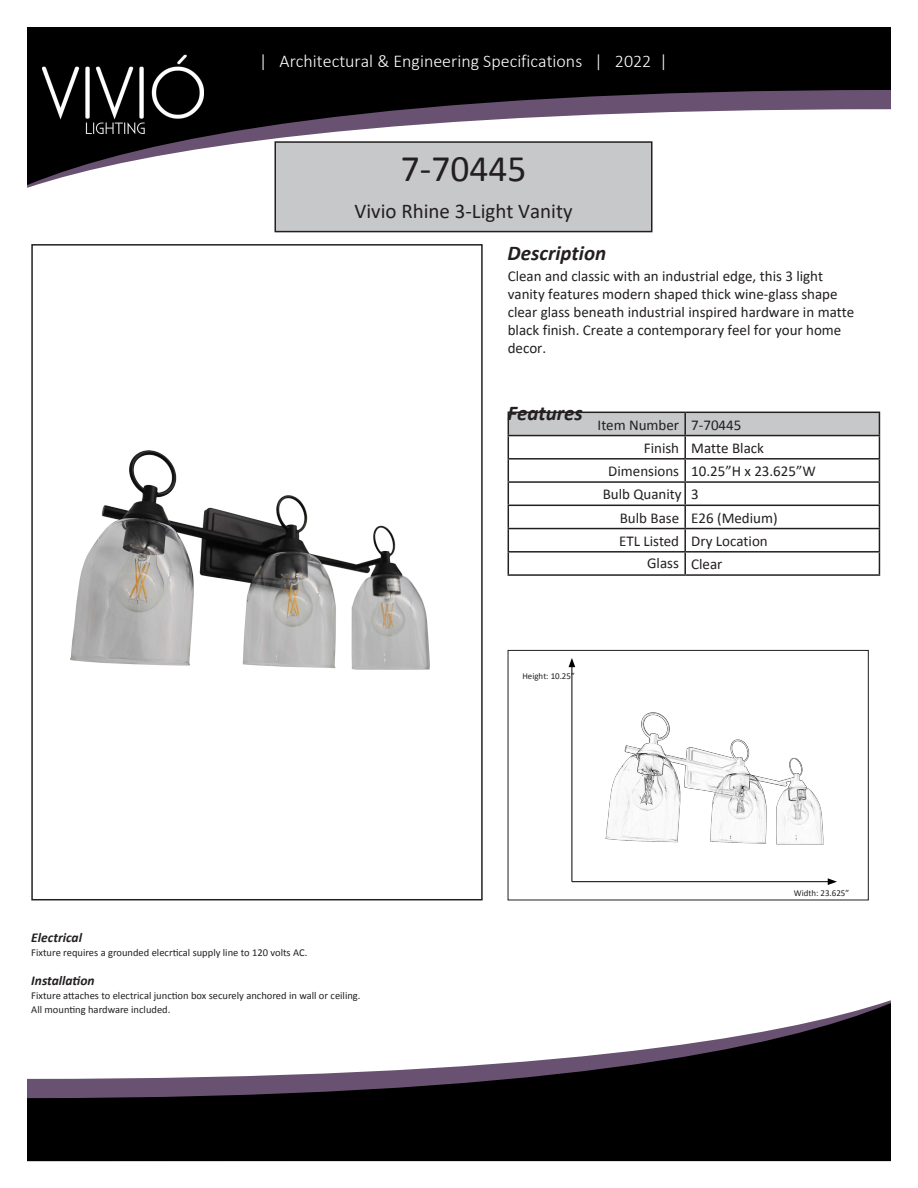
<style>
.page{position:relative;width:918px;height:1188px;background:#fff}
.page>*{position:absolute;margin:0;border:0;box-sizing:border-box;transform-origin:0 0}
.t1{font:37.5px "Calibri";color:#231f20}
.t2{font:21px "Calibri";color:#231f20}
.t3{font:italic 700 21px "Calibri";color:#231f20}
.t4{font:300 18px "Calibri";color:#fff}
.t5{font:15px/18px "Calibri";color:#231f20}
.t6{font:italic 700 13.5px "Calibri";color:#231f20}
.t7{font:10.5px "Calibri";color:#231f20}
.t8{font:9px "Calibri";color:#231f20}
</style>
<div class="page">
<div style="left:275px;top:142px;width:377px;height:90px;background:#c7c8ca"></div>
<div style="left:274px;top:141px;width:378px;height:91px;border:2px solid #231f20"></div>
<svg style="left:27px;top:27px;width:864px;height:158px;fill:#030303"></svg>
<svg style="left:27px;top:1003px;width:864px;height:158px;fill:#000"></svg>
<div style="left:31px;top:244px;width:452px;height:656px;border:2px solid #231f20"></div>
<div style="left:508px;top:650px;width:361px;height:250px;border:1px solid #231f20"></div>
<hr style="left:572px;top:665px;width:1px;height:217px;background:#000">
<svg style="left:569px;top:658px;width:6px;height:9px"></svg>
<hr style="left:572px;top:881px;width:258px;height:1px;background:#000">
<svg style="left:828px;top:878px;width:9px;height:7px"></svg>
<svg style="left:508px;top:412px;width:372px;height:162px"></svg>
<hr style="left:508px;top:574px;width:177px;height:2px;background:#231f20">
<hr style="left:685px;top:574px;width:195px;height:2px;background:#231f20">
<img style="left:42px;top:27px;width:162px;height:158px">
<img style="left:70px;top:450px;width:360px;height:220px">
<img style="left:605px;top:712px;width:219px;height:133px">
<p class="t4" style="left:259px;top:50px;width:410px">| Architectural &amp; Engineering Specifications | 2022 |</p>
<p class="t1" style="left:401px;top:143px;width:127px">7-70445</p>
<p class="t2" style="left:355px;top:197px;width:220px">Vivio Rhine 3-Light Vanity</p>
<p class="t3" style="left:508px;top:238px;width:100px">Description</p>
<p class="t5" style="left:508px;top:266px;width:348px">Clean and classic with an industrial edge, this 3 light vanity features modern shaped thick wine-glass shape clear glass beneath industrial inspired hardware in matte black finish. Create a contemporary feel for your home decor.</p>
<p class="t6" style="left:31px;top:928px;width:52px">Electrical</p>
<p class="t7" style="left:31px;top:946px;width:278px">Fixture requires a grounded elecrtical supply line to 120 volts AC.</p>
<p class="t6" style="left:31px;top:971px;width:65px">Installation</p>
<p class="t7" style="left:31px;top:988px;width:331px">Fixture attaches to electrical junction box securely anchored in wall or ceiling.</p>
<p class="t7" style="left:31px;top:1003px;width:141px">All mounting hardware included.</p>
<p class="t3" style="left:508px;top:398px;width:77px">Features</p>
<p class="t5" style="left:598px;top:415px;width:83px">Item Number</p>
<p class="t5" style="left:691px;top:415px;width:52px">7-70445</p>
<p class="t5" style="left:644px;top:438px;width:37px">Finish</p>
<p class="t5" style="left:691px;top:438px;width:74px">Matte Black</p>
<p class="t5" style="left:608px;top:462px;width:72px">Dimensions</p>
<p class="t5" style="left:691px;top:462px;width:126px">10.25”H x 23.625”W</p>
<p class="t5" style="left:603px;top:485px;width:81px">Bulb Quanity</p>
<p class="t5" style="left:691px;top:485px;width:9px">3</p>
<p class="t5" style="left:620px;top:508px;width:61px">Bulb Base</p>
<p class="t5" style="left:691px;top:508px;width:88px">E26 (Medium)</p>
<p class="t5" style="left:619px;top:531px;width:61px">ETL Listed</p>
<p class="t5" style="left:691px;top:531px;width:78px">Dry Location</p>
<p class="t5" style="left:647px;top:554px;width:33px">Glass</p>
<p class="t5" style="left:691px;top:555px;width:33px">Clear</p>
<p class="t8" style="left:522px;top:669px;width:54px">Height: 10.25”</p>
<p class="t8" style="left:794px;top:887px;width:57px">Width: 23.625”</p>
</div>
